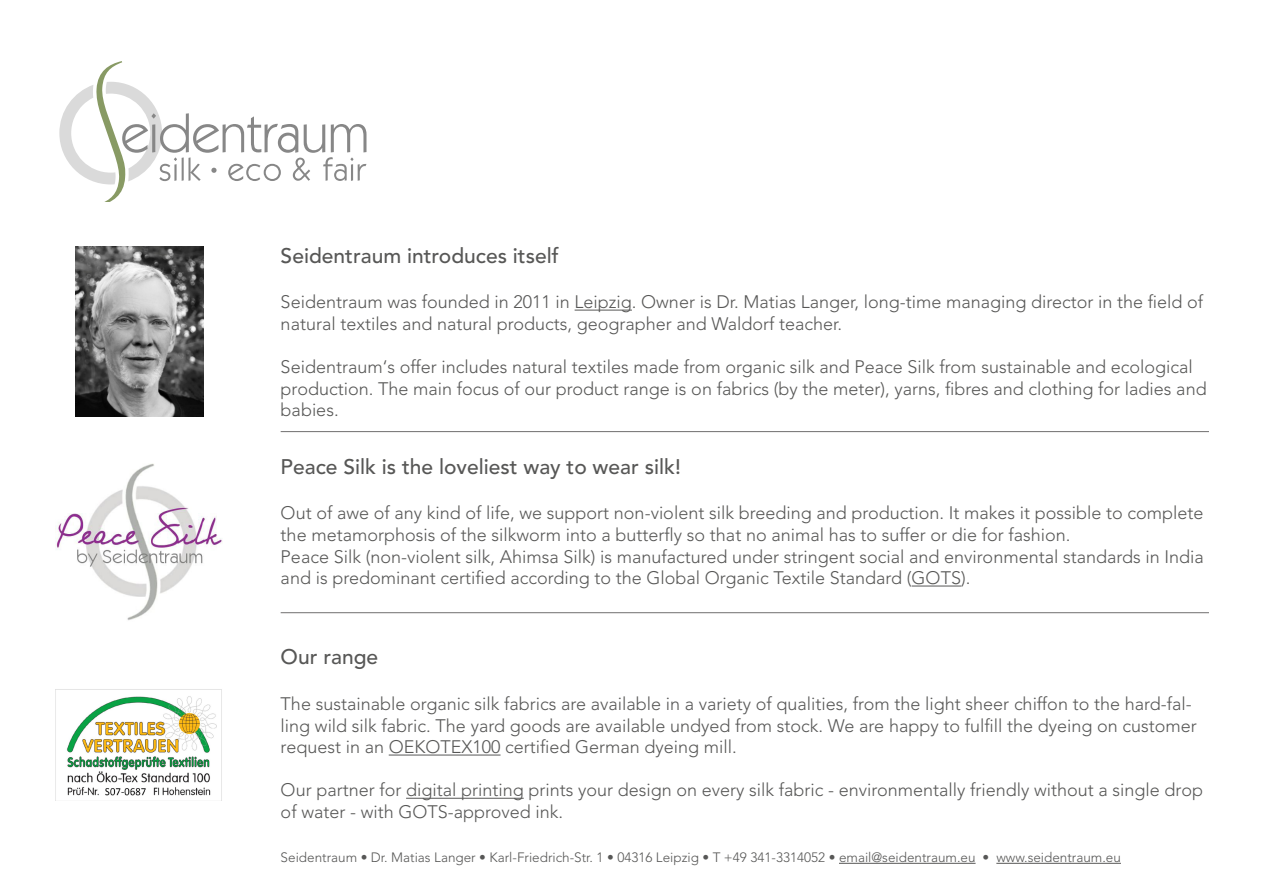
<style>
.page{position:relative;width:1263px;height:893px;background:#fff}
.page>*{position:absolute;margin:0;border:0;box-sizing:border-box;transform-origin:0 0}
.t1{font:500 21px "Avenir LT Std";color:#575756}
.t2{font:300 18px/21.6px "Avenir LT Std";color:#575756}
.t3{font:300 13.5px "Avenir LT Std";color:#575756}
</style>
<div class="page">
<img style="left:75px;top:247px;width:128px;height:170px">
<img style="left:56px;top:463px;width:166px;height:157px">
<img style="left:55px;top:689px;width:167px;height:112px">
<svg style="left:59px;top:61px;width:307px;height:140px"></svg>
<hr style="left:575px;top:310px;width:57px;height:1px;background:#575756">
<hr style="left:912px;top:586px;width:49px;height:1px;background:#575756">
<hr style="left:389px;top:755px;width:111px;height:1px;background:#575756">
<hr style="left:406px;top:798px;width:118px;height:1px;background:#575756">
<hr style="left:281px;top:431px;width:928px;height:1px;background:#706f6f">
<hr style="left:281px;top:612px;width:928px;height:1px;background:#706f6f">
<hr style="left:839px;top:863px;width:136px;height:1px;background:#575756">
<hr style="left:996px;top:863px;width:125px;height:1px;background:#575756">
<p class="t1" style="left:281px;top:243px;width:280px">Seidentraum introduces itself</p>
<p class="t2" style="left:281px;top:291px;width:924px">Seidentraum was founded in 2011 in Leipzig. Owner is Dr. Matias Langer, long-time managing director in the field of natural textiles and natural products, geographer and Waldorf teacher.</p>
<p class="t2" style="left:281px;top:356px;width:927px">Seidentraum‘s offer includes natural textiles made from organic silk and Peace Silk from sustainable and ecological production. The main focus of our product range is on fabrics (by the meter), yarns, fibres and clothing for ladies and babies.</p>
<p class="t1" style="left:281px;top:454px;width:402px">Peace Silk is the loveliest way to wear silk!</p>
<p class="t2" style="left:281px;top:502px;width:924px">Out of awe of any kind of life, we support non-violent silk breeding and production. It makes it possible to complete the metamorphosis of the silkworm into a butterfly so that no animal has to suffer or die for fashion.<br>Peace Silk (non-violent silk, Ahimsa Silk) is manufactured under stringent social and environmental standards in India and is predominant certified according to the Global Organic Textile Standard (GOTS).</p>
<p class="t1" style="left:281px;top:645px;width:99px">Our range</p>
<p class="t2" style="left:281px;top:693px;width:918px">The sustainable organic silk fabrics are available in a variety of qualities, from the light sheer chiffon to the hard-fal&shy;ling wild silk fabric. The yard goods are available undyed from stock. We are happy to fulfill the dyeing on customer request in an OEKOTEX100 certified German dyeing mill.</p>
<p class="t2" style="left:281px;top:779px;width:924px">Our partner for digital printing prints your design on every silk fabric - environmentally friendly without a single drop of water - with GOTS-approved ink.</p>
<p class="t3" style="left:281px;top:849px;width:842px">Seidentraum • Dr. Matias Langer • Karl-Friedrich-Str. 1 • 04316 Leipzig • T +49 341-3314052 • email@seidentraum.eu • www.seidentraum.eu</p>
</div>
